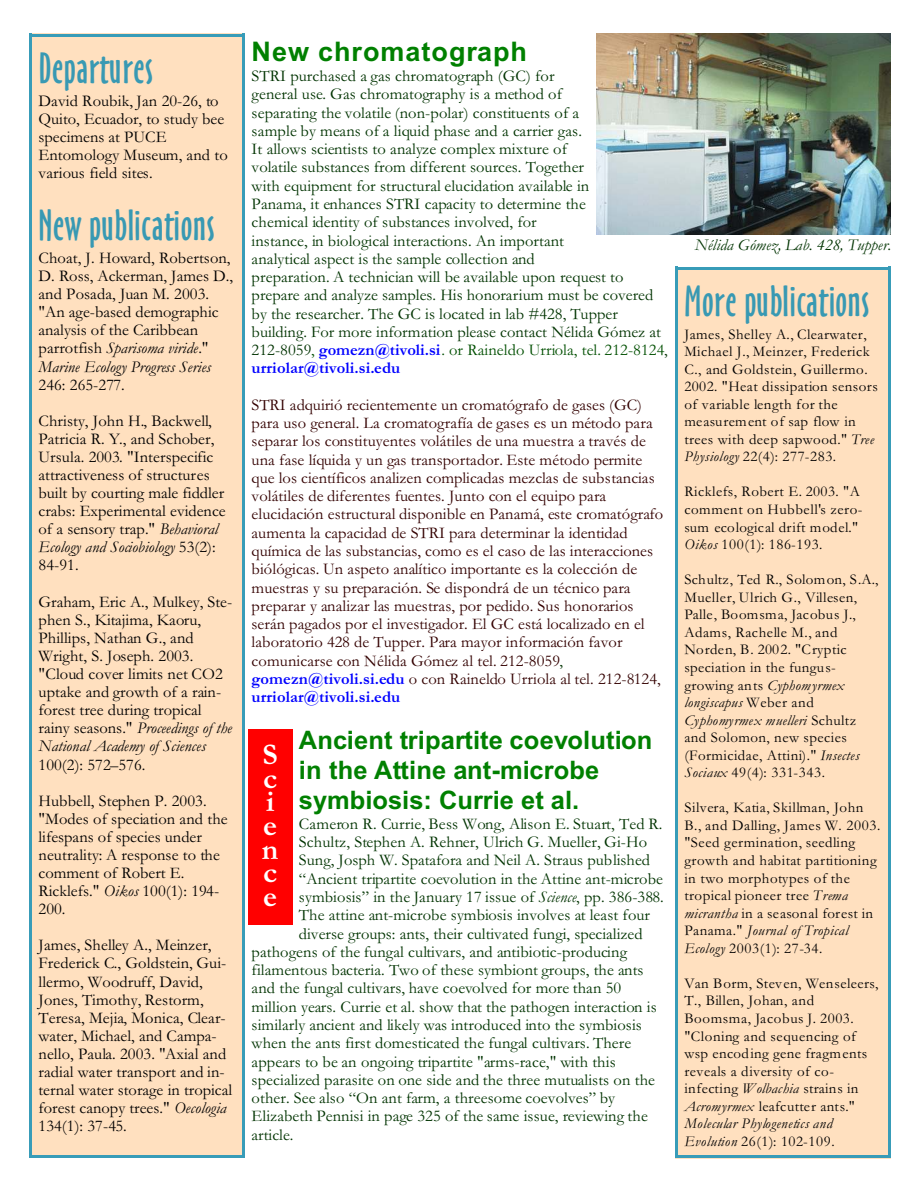
<style>
.page{position:relative;width:918px;height:1188px;background:#fff}
.page>*{position:absolute;margin:0;border:0;box-sizing:border-box;transform-origin:0 0}
.t1{font:40.5px "Oz Handicraft BT";letter-spacing:.02em;color:#3899b3}
.t2{font:700 30px/23.7px "Garamond";color:#fff}
.t3{font:700 27px "Arial";letter-spacing:.035em;color:#008000}
.t4{font:700 25.5px/30px "Arial";letter-spacing:.005em;color:#008000}
.t5{font:16.5px/18.3px "Garamond";letter-spacing:.005em;color:#030}
.t6{font:16.5px/18.1px "Garamond";letter-spacing:.005em;color:#000}
.t7{font:16.5px/18.3px "Garamond";letter-spacing:.005em;color:#300}
.t8{font:italic 16.5px "Garamond";letter-spacing:.005em;color:#030}
.t9{font:15px/17.5px "Garamond";letter-spacing:.03em;color:#000}
.s1{font-style:italic}
.s2{color:#004f00}
.s3{font-weight:700;color:#00f}
.s4{color:#030}
.s5{font-style:normal}
</style>
<div class="page">
<img style="left:596px;top:33px;width:294px;height:201px">
<div style="left:248px;top:729px;width:44px;height:195px;background:#f00"></div>
<div style="left:29px;top:34px;width:216px;height:1124px;background:#ffe0bf"></div>
<hr style="left:29px;top:34px;width:3px;height:1124px;background:#389cb8">
<hr style="left:242px;top:34px;width:3px;height:1124px;background:#389cb8">
<hr style="left:29px;top:34px;width:216px;height:2px;background:#389cb8">
<hr style="left:29px;top:1155px;width:216px;height:3px;background:#389cb8">
<div style="left:675px;top:267px;width:216px;height:891px;background:#ffe0bf"></div>
<hr style="left:675px;top:267px;width:3px;height:891px;background:#389cb8">
<hr style="left:888px;top:267px;width:3px;height:891px;background:#389cb8">
<hr style="left:675px;top:267px;width:216px;height:2px;background:#389cb8">
<hr style="left:675px;top:1156px;width:216px;height:2px;background:#389cb8">
<h1 class="t1" style="left:39px;top:52px;width:116px">Departures</h1>
<p class="t6" style="left:39px;top:94px;width:191px">David Roubik, Jan 20-26, to<br>Quito, Ecuador, to study bee specimens at PUCE<br>Entomology Museum, and to various field sites.</p>
<h1 class="t1" style="left:39px;top:209px;width:178px">New publications</h1>
<p class="t6" style="left:39px;top:251px;width:196px">Choat, J. Howard, Robertson,<br>D. Ross, Ackerman, James D., and Posada, Juan M. 2003. "An age-based demographic analysis of the Caribbean parrotfish <span class="s1">Sparisoma viride</span>."<br><span class="s1">Marine Ecology Progress Series</span></p>
<p class="t6" style="left:39px;top:368px;width:175px;line-height:36.2px">246: 265-277.<br>Christy, John H., Backwell,</p>
<p class="t6" style="left:39px;top:432px;width:189px">Patricia R. Y., and Schober,<br>Ursula. 2003. "Interspecific attractiveness of structures built by courting male fiddler crabs: Experimental evidence of a sensory trap." <span class="s1">Behavioral<br>Ecology and Sociobiology</span> 53(2):<br>84-91.</p>
<p class="t6" style="left:39px;top:594px;width:195px">Graham, Eric A., Mulkey, Ste&shy;phen S., Kitajima, Kaoru,<br>Phillips, Nathan G., and<br>Wright, S. Joseph. 2003. "Cloud cover limits net CO2 uptake and growth of a rain&shy;forest tree during tropical rainy seasons." <span class="s1">Proceedings of the<br>National Academy of Sciences</span></p>
<p class="t6" style="left:39px;top:748px;width:170px;line-height:36.2px">100(2): 572–576.<br>Hubbell, Stephen P. 2003.</p>
<p class="t6" style="left:39px;top:811px;width:191px">"Modes of speciation and the lifespans of species under neutrality: A response to the comment of Robert E.<br>Ricklefs." <span class="s1">Oikos</span> 100(1): 194-<br>200.</p>
<p class="t6" style="left:39px;top:938px;width:195px">James, Shelley A., Meinzer,<br>Frederick C., Goldstein, Gui&shy;llermo, Woodruff, David,<br>Jones, Timothy, Restorm,<br>Teresa, Mejia, Monica, Clear&shy;water, Michael, and Campa&shy;nello, Paula. 2003. "Axial and radial water transport and in&shy;ternal water storage in tropical forest canopy trees." <span class="s1">Oecologia<br></span>134(1): 37-45.</p>
<h3 class="t3" style="left:252px;top:41px;width:277px">New chromatograph</h3>
<p class="t5" style="left:252px;top:69px;width:417px">STRI purchased a gas chromatograph (GC) for<br>general use. Gas chromatography is a method of<br>separating the volatile (non-polar) constituents of a<br>sample by means of a liquid phase and a carrier gas.<br>It allows scientists to analyze complex mixture of<br>volatile substances from different sources. Together<br>with equipment for structural elucidation available in<br>Panama, it enhances STRI capacity to determine the<br>chemical identity of substances involved, for<br>instance, in biological interactions. An important<br>analytical aspect is the sample collection and<br>preparation. A technician will be available upon request to prepare and analyze samples. His honorarium must be covered by the researcher. The GC is located in lab #428, Tupper building. For more information please contact Nélida Gómez at 212-8059<span class="s2">,</span> <span class="s3">gomezn@tivoli.si</span><span class="s2">. or Raineldo Urriola, tel. 212-8124</span>, <span class="s3">urriolar@tivoli.si.edu</span></p>
<p class="t7" style="left:252px;top:397px;width:413px">STRI adquirió recientemente un cromatógrafo de gases (GC) para uso general. La cromatografía de gases es un método para separar los constituyentes volátiles de una muestra a través de una fase líquida y un gas transportador. Este método permite que los científicos analizen complicadas mezclas de substancias volátiles de diferentes fuentes. Junto con el equipo para elucidación estructural disponible en Panamá, este cromatógrafo aumenta la capacidad de STRI para determinar la identidad química de las substancias, como es el caso de las interacciones biólógicas. Un aspeto analítico importante es la colección de muestras y su preparación. Se dispondrá de un técnico para preparar y analizar las muestras, por pedido. Sus honorarios serán pagados por el investigador. El GC está localizado en el laboratorio 428 de Tupper. Para mayor información favor comunicarse con Nélida Gómez al tel. 212-8059<span class="s4">, </span><span class="s3">gomezn@tivoli.si.edu</span> o con Raineldo Urriola al tel. 212-8124, <span class="s3">urriolar@tivoli.si.edu</span></p>
<h3 class="t4" style="left:299px;top:728px;width:355px">Ancient tripartite coevolution in the Attine ant-microbe symbiosis: Currie et al.</h3>
<p class="t5" style="left:299px;top:817px;width:365px">Cameron R. Currie, Bess Wong, Alison E. Stuart, Ted R.</p>
<p class="t5" style="left:299px;top:835px;width:350px">Schultz, Stephen A. Rehner, Ulrich G. Mueller, Gi-Ho</p>
<p class="t5" style="left:299px;top:853px;width:353px">Sung, Josph W. Spatafora and Neil A. Straus published</p>
<p class="t5" style="left:299px;top:871px;width:366px">“Ancient tripartite coevolution in the Attine ant-microbe</p>
<p class="t5" style="left:299px;top:890px;width:366px">symbiosis” in the January 17 issue of <span class="s1">Science</span>, pp. 386-388.</p>
<p class="t5" style="left:299px;top:908px;width:353px">The attine ant-microbe symbiosis involves at least four</p>
<p class="t5" style="left:299px;top:926px;width:345px">diverse groups: ants, their cultivated fungi, specialized</p>
<p class="t5" style="left:252px;top:945px;width:377px">pathogens of the fungal cultivars, and antibiotic-producing</p>
<p class="t5" style="left:252px;top:963px;width:394px">filamentous bacteria. Two of these symbiont groups, the ants</p>
<p class="t5" style="left:252px;top:981px;width:371px">and the fungal cultivars, have coevolved for more than 50</p>
<p class="t5" style="left:252px;top:999px;width:407px">million years. Currie et al. show that the pathogen interaction is</p>
<p class="t5" style="left:252px;top:1018px;width:392px">similarly ancient and likely was introduced into the symbiosis</p>
<p class="t5" style="left:252px;top:1036px;width:381px">when the ants first domesticated the fungal cultivars. There</p>
<p class="t5" style="left:252px;top:1054px;width:366px">appears to be an ongoing tripartite "arms-race," with this</p>
<p class="t5" style="left:252px;top:1072px;width:405px">specialized parasite on one side and the three mutualists on the</p>
<p class="t5" style="left:252px;top:1091px;width:365px">other. See also “On ant farm, a threesome coevolves” by</p>
<p class="t5" style="left:252px;top:1109px;width:398px">Elizabeth Pennisi in page 325 of the same issue, reviewing the</p>
<p class="t5" style="left:252px;top:1127px;width:43px">article.</p>
<h2 class="t2" style="left:262px;top:746px;width:18px">S c i e n c e</h2>
<p class="t8" style="left:695px;top:240px;width:198px">Nélida Gómez, Lab. 428, Tupper<span class="s5">.</span></p>
<h1 class="t1" style="left:684px;top:285px;width:187px">More publications</h1>
<p class="t9" style="left:684px;top:327px;width:195px">James, Shelley A., Clearwater,<br>Michael J., Meinzer, Frederick<br>C., and Goldstein, Guillermo.<br>2002. "Heat dissipation sensors of variable length for the measurement of sap flow in trees with deep sapwood." <span class="s1">Tree<br>Physiology</span> 22(4): 277-283.</p>
<p class="t9" style="left:684px;top:485px;width:180px">Ricklefs, Robert E. 2003. "A comment on Hubbell's zero&shy;sum ecological drift model."<br><span class="s1">Oikos</span> 100(1): 186-193.</p>
<p class="t9" style="left:684px;top:573px;width:196px">Schultz, Ted R., Solomon, S.A.,<br>Mueller, Ulrich G., Villesen,<br>Palle, Boomsma, Jacobus J.,<br>Adams, Rachelle M., and<br>Norden, B. 2002. "Cryptic speciation in the fungus&shy;growing ants <span class="s1">Cyphomyrmex longiscapus</span> Weber and<br><span class="s1">Cyphomyrmex muelleri</span> Schultz and Solomon, new species (Formicidae, Attini)." <span class="s1">Insectes<br>Sociaux</span> 49(4): 331-343.</p>
<p class="t9" style="left:684px;top:801px;width:197px">Silvera, Katia, Skillman, John<br>B., and Dalling, James W. 2003. "Seed germination, seedling growth and habitat partitioning in two morphotypes of the tropical pioneer tree <span class="s1">Trema micrantha</span> in a seasonal forest in<br>Panama." <span class="s1">Journal of Tropical<br>Ecology</span> 2003(1): 27-34.</p>
<p class="t9" style="left:684px;top:976px;width:196px">Van Borm, Steven, Wenseleers,<br>T., Billen, Johan, and<br>Boomsma, Jacobus J. 2003. "Cloning and sequencing of wsp encoding gene fragments reveals a diversity of co&shy;infecting <span class="s1">Wolbachia</span> strains in<br><span class="s1">Acromyrmex</span> leafcutter ants."<br><span class="s1">Molecular Phylogenetics and<br>Evolution</span> 26(1): 102-109.</p>
</div>
